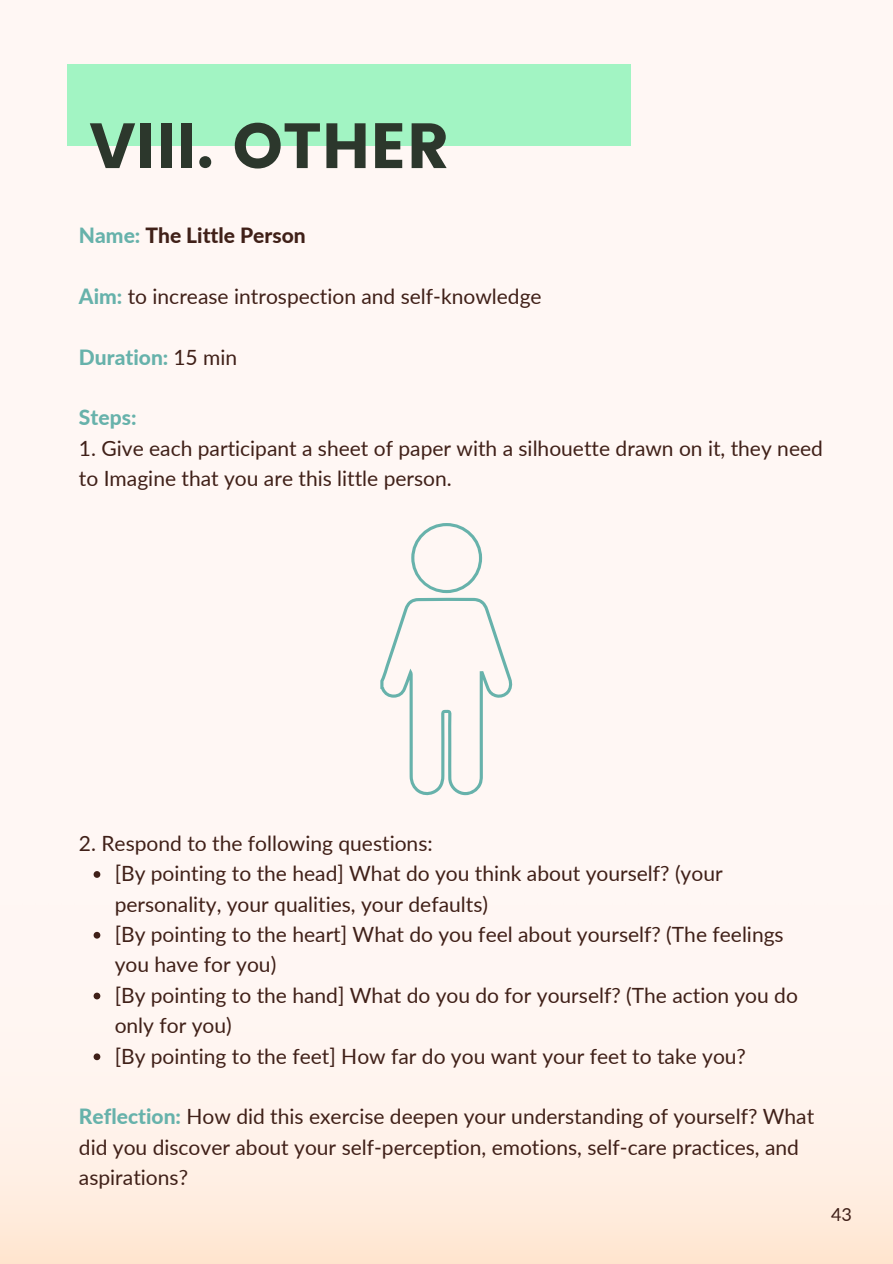
<style>
.page{position:relative;width:893px;height:1264px;background:#fff}
.page>*{position:absolute;margin:0;border:0;box-sizing:border-box;transform-origin:0 0}
.t1{font:63.75px "Poppins";color:#2c372c}
.t2{font:21px/30.3px "Lato";color:#402018}
.t3{font:800 21px "Lato";color:#402018}
.t4{font:800 21px "Lato";color:#67b2ab}
.t5{font:18px "Lato";color:#402018}
.s1{color:#67b2ab}
.s2{font-weight:800;color:#67b2ab}
.s3{font-weight:400;color:#402018}
</style>
<div class="page">
<div style="left:0;top:0;width:892px;height:1263px;background:#fff7f4"></div>
<div style="left:0;top:797px;width:892px;height:466px;background:linear-gradient(to bottom,#fffafb,#ffecde)"></div>
<div style="left:67px;top:64px;width:563px;height:81px;background:#a2f4c3"></div>
<svg style="left:94px;top:871px;width:6px;height:6px"></svg>
<svg style="left:94px;top:931px;width:6px;height:7px"></svg>
<svg style="left:94px;top:992px;width:6px;height:7px"></svg>
<svg style="left:94px;top:1053px;width:6px;height:7px"></svg>
<svg style="left:380px;top:523px;width:133px;height:273px"></svg>
<p class="t1" style="left:89px;top:109px;width:361px">VIII. OTHER</p>
<p class="t3" style="left:79px;top:222px;width:228px"><span class="s1">Name:</span> The Little Person</p>
<p class="t2" style="left:79px;top:280px;width:464px"><span class="s2">Aim:</span> to increase introspection and self-knowledge</p>
<p class="t4" style="left:79px;top:344px;width:160px">Duration: <span class="s3">15 min</span></p>
<p class="t4" style="left:79px;top:404px;width:59px">Steps:</p>
<p class="t2" style="left:79px;top:432px;width:745px">1. Give each participant a sheet of paper with a silhouette drawn on it, they need to Imagine that you are this little person.</p>
<p class="t2" style="left:79px;top:827px;width:355px">2. Respond to the following questions:</p>
<p class="t2" style="left:115px;top:858px;width:609px">[By pointing to the head] What do you think about yourself? (your personality, your qualities, your defaults)</p>
<p class="t2" style="left:115px;top:918px;width:670px">[By pointing to the heart] What do you feel about yourself? (The feelings you have for you)</p>
<p class="t2" style="left:115px;top:979px;width:684px">[By pointing to the hand] What do you do for yourself? (The action you do only for you)</p>
<p class="t2" style="left:115px;top:1040px;width:632px">[By pointing to the feet] How far do you want your feet to take you?</p>
<p class="t2" style="left:79px;top:1101px;width:736px"><span class="s2">Reflection:</span> How did this exercise deepen your understanding of yourself? What did you discover about your self-perception, emotions, self-care practices, and aspirations?</p>
<p class="t5" style="left:831px;top:1203px;width:22px">43</p>
</div>
